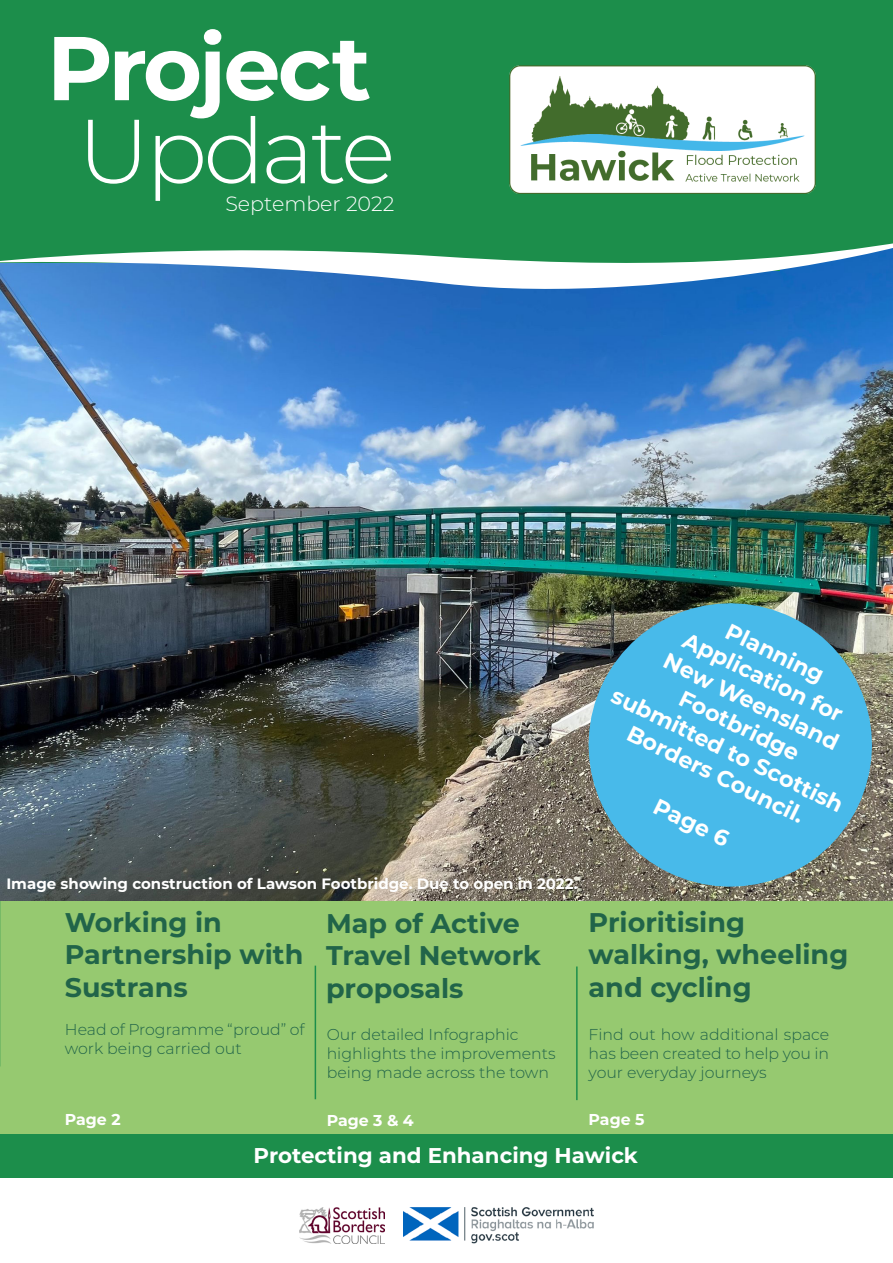
<style>
.page{position:relative;width:893px;height:1263px;background:#fff}
.page>*{position:absolute;margin:0;border:0;box-sizing:border-box;transform-origin:0 0}
.Front_Page_Header_2{font:300 90.75px "Montserrat";letter-spacing:-.04em;color:#fff}
.Front_Page_Header_1{font:700 90.3px "Montserrat";letter-spacing:-.035em;color:#fff}
.Front_Page_Content_H{font:700 27px/32.4px "Montserrat";color:#216449}
.Page_Number_Style{font:700 22.5px/27px "Montserrat";color:#fff;text-align:center}
.Front_Page_Footer{font:700 21.3px "Montserrat";color:#fff}
.Front_Page_Header_3{font:300 20.7px "Montserrat";color:#fff}
.Front_Page_Content{font:300 15.75px/18.9px "Montserrat";color:#216449}
.Front_Page_Content-2{font:700 15.75px "Montserrat";color:#fff}
.Page_Number_Style-2{font:700 15px "Montserrat";color:#fff}
</style>
<div class="page">
<div style="left:1px;top:901px;width:892px;height:232px;background:#96c970"></div>
<div style="left:1px;top:1134px;width:892px;height:43px;background:#1c8e4b"></div>
<img style="left:0;top:310px;width:893px;height:590px">
<svg style="left:569px;top:583px;width:323px;height:318px;background:#579cb4"></svg>
<div style="left:346px;top:0;width:434px;height:270px;background:#1c8e4b"></div>
<div style="left:721px;top:0;width:172px;height:247px;background:#1c8e4b"></div>
<div style="left:0;top:0;width:570px;height:262px;background:#1c8e4b"></div>
<svg style="left:0;top:243px;width:893px;height:67px"></svg>
<img style="left:509px;top:66px;width:306px;height:128px">
<img style="left:299px;top:1208px;width:85px;height:35px">
<img style="left:404px;top:1208px;width:190px;height:35px">
<hr style="left:315px;top:966px;width:1px;height:133px;background:#1c8e4b">
<hr style="left:576px;top:966px;width:2px;height:134px;background:#1c8e4b">
<p class="Front_Page_Header_1" style="left:47px;top:3px;width:326px">Project</p>
<p class="Front_Page_Header_2" style="left:78px;top:89px;width:319px">Update</p>
<p class="Front_Page_Header_3" style="left:225px;top:190px;width:171px">September 2022</p>
<p class="Page_Number_Style-2" style="left:6px;top:873px;width:573px">Image showing construction of Lawson Footbridge. Due to open in 2022.</p>
<p class="Page_Number_Style" style="left:695px;top:597px;width:194px;rotate:26deg">Planning<br>Application for<br>New Weensland</p>
<p class="Page_Number_Style" style="left:620px;top:681px;width:256px;rotate:26deg">submitted to Scottish</p>
<p class="Page_Number_Style" style="left:687px;top:684px;width:132px;rotate:26deg">Footbridge</p>
<p class="Page_Number_Style" style="left:635px;top:718px;width:195px;rotate:26deg">Borders Council.</p>
<p class="Page_Number_Style" style="left:661px;top:791px;width:82px;rotate:26deg">Page 6</p>
<p class="Front_Page_Content_H" style="left:65px;top:905px;width:240px">Working in<br>Partnership with<br>Sustrans</p>
<p class="Front_Page_Content" style="left:65px;top:1019px;width:241px">Head of Programme “proud” of work being carried out</p>
<p class="Front_Page_Content_H" style="left:589px;top:905px;width:261px">Prioritising walking, wheeling and cycling</p>
<p class="Front_Page_Content" style="left:589px;top:1025px;width:242px;text-align:justify">Find out how additional space has been created to help you in your everyday journeys</p>
<p class="Front_Page_Content-2" style="left:589px;top:1108px;width:57px">Page 5</p>
<p class="Front_Page_Footer" style="left:254px;top:1140px;width:386px">Protecting and Enhancing Hawick</p>
<p class="Front_Page_Content_H" style="left:326px;top:906px;width:217px">Map of Active<br>Travel Network proposals</p>
<p class="Front_Page_Content" style="left:327px;top:1024px;width:230px">Our detailed Infographic highlights the improvements being made across the town</p>
<p class="Front_Page_Content-2" style="left:327px;top:1109px;width:89px">Page 3 &amp; 4</p>
<p class="Front_Page_Content-2" style="left:65px;top:1108px;width:57px">Page 2</p>
</div>
